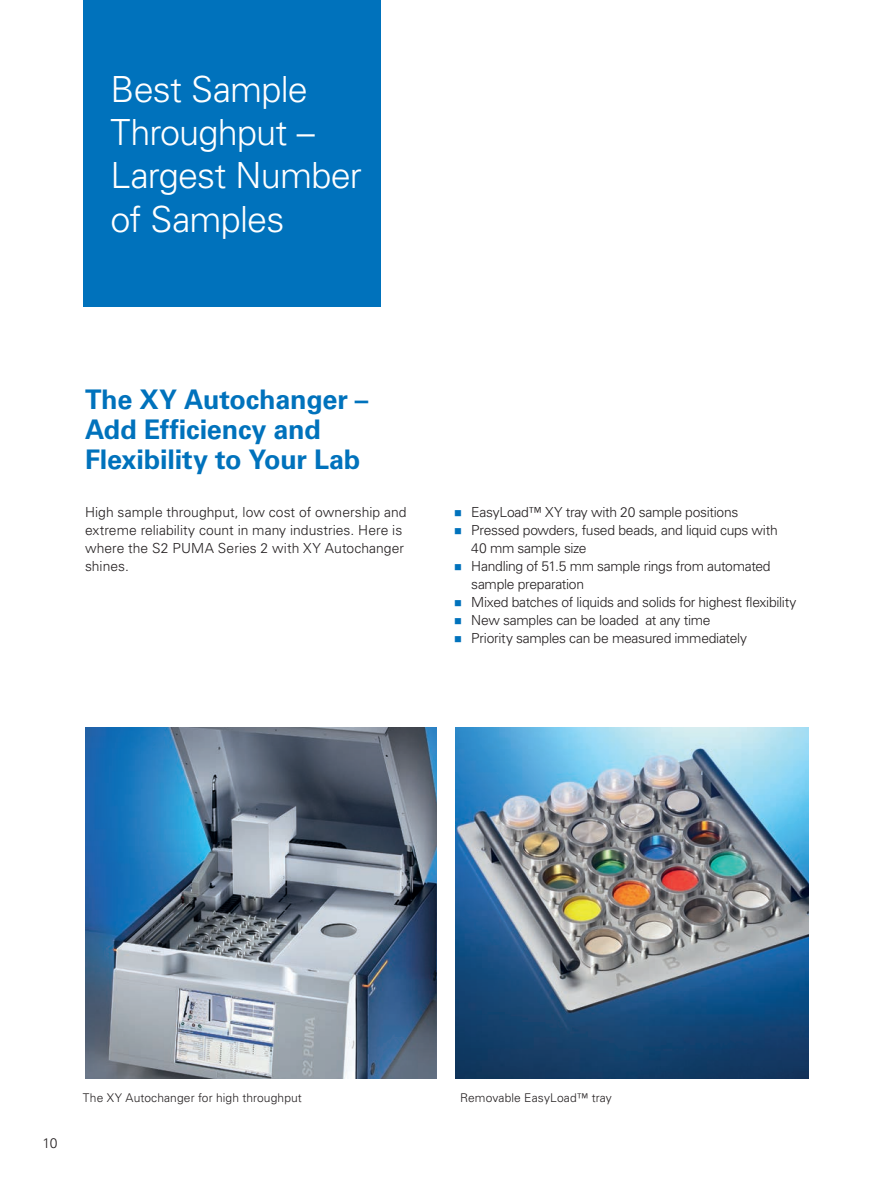
<style>
.page{position:relative;width:893px;height:1187px;background:#fff}
.page>*{position:absolute;margin:0;border:0;box-sizing:border-box;transform-origin:0 0}
.t1{font:300 36px/43.2px "Univers LT Std";letter-spacing:-.025em;color:#fff}
.t2{font:700 27px/30px "Univers LT Std";letter-spacing:-.005em;color:#0072bc}
.t3{font:300 13.8px/18px "Univers LT Std";letter-spacing:-.02em;color:#231f20}
.t4{font:300 13.8px/18px "Univers LT Std";color:#231f20}
.t5{font:300 12px "Univers LT Std";letter-spacing:.01em;color:#231f20}
</style>
<div class="page">
<img style="left:85px;top:727px;width:351px;height:351px">
<div style="left:83px;top:0;width:298px;height:306px;background:#0072bc"></div>
<img style="left:455px;top:727px;width:353px;height:351px">
<h1 class="t1" style="left:111px;top:67px;width:253px">Best Sample<br>Throughput –<br>Largest Number of Samples</h1>
<h2 class="t2" style="left:85px;top:385px;width:285px">The XY Autochanger –<br>Add Efficiency and<br>Flexibility to Your Lab</h2>
<p class="t4" style="left:85px;top:503px;width:323px">High sample throughput, low cost of ownership and extreme reliability count in many industries. Here is where the S2 PUMA Series 2 with XY Autochanger shines.</p>
<p class="t3" style="left:471px;top:503px;width:327px">EasyLoad™ XY tray with 20 sample positions<br>Pressed powders, fused beads, and liquid cups with 40 mm sample size<br>Handling of 51.5 mm sample rings from automated sample preparation<br>Mixed batches of liquids and solids for highest flexibility New samples can be loaded at any time<br>Priority samples can be measured immediately</p>
<p class="t3" style="left:43px;top:1133px;width:17px">10</p>
<p class="t5" style="left:83px;top:1090px;width:221px">The XY Autochanger for high throughput</p>
<p class="t5" style="left:460px;top:1090px;width:153px">Removable EasyLoad™ tray</p>
</div>
